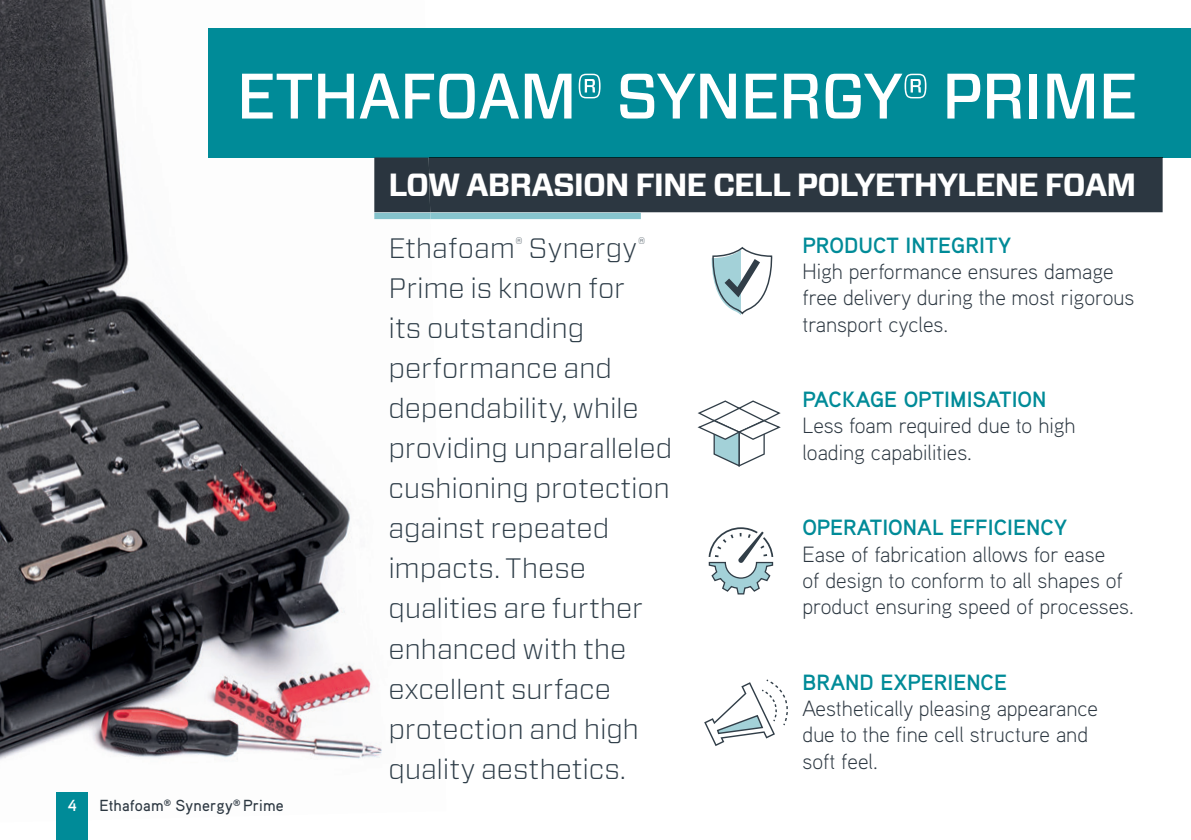
<style>
.page{position:relative;width:1191px;height:840px;background:#fff}
.page>*{position:absolute;margin:0;border:0;box-sizing:border-box;transform-origin:0 0}
.t1{font:500 64px "Forza";letter-spacing:-.01em;color:#fff}
.t2{font:700 32px "Forza";letter-spacing:-.03em;color:#fff}
.t3{font:300 28px/40px "Forza";letter-spacing:-.01em;color:#2e3d48}
.t4{font:300 22px/26.4px "Aaux Pro OT";color:#2c3741}
.t5{font:700 22px "Aaux Pro OT";color:#008b98}
.t6{font:500 16px "Aaux Pro OT";letter-spacing:.01em;color:#2c3741}
.t7{font:700 16px "Aaux Pro OT";color:#fff}
</style>
<div class="page">
<img style="left:0;top:0;width:446px;height:821px">
<div style="left:208px;top:28px;width:983px;height:129px;background:#008b98"></div>
<div style="left:430px;top:157px;width:732px;height:55px;background:#2c3741"></div>
<img style="left:374px;top:157px;width:56px;height:62px">
<div style="left:430px;top:213px;width:211px;height:6px;background:#87c5ce"></div>
<svg style="left:697px;top:400px;width:84px;height:67px"></svg>
<svg style="left:704px;top:679px;width:84px;height:66px"></svg>
<svg style="left:708px;top:527px;width:66px;height:68px"></svg>
<svg style="left:711px;top:248px;width:62px;height:67px"></svg>
<div style="left:57px;top:791px;width:31px;height:48px;background:#008b98"></div>
<p class="t7" style="left:68px;top:794px;width:11px">4</p>
<h1 class="t1" style="left:237px;top:54px;width:902px">ETHAFOAM® SYNERGY® PRIME</h1>
<h2 class="t2" style="left:388px;top:163px;width:749px">LOW ABRASION FINE CELL POLYETHYLENE FOAM</h2>
<p class="t6" style="left:99px;top:794px;width:186px">Ethafoam<sup>®</sup> Synergy<sup>®</sup> Prime</p>
<p class="t3" style="left:388px;top:227px;width:285px">Ethafoam<sup>®</sup> Synergy<sup>®<br></sup>Prime is known for<br>its outstanding performance and dependability, while providing unparalleled cushioning protection against repeated impacts. These qualities are further enhanced with the excellent surface protection and high quality aesthetics.</p>
<p class="t5" style="left:802px;top:231px;width:210px">PRODUCT INTEGRITY</p>
<p class="t4" style="left:802px;top:257px;width:333px">High performance ensures damage free delivery during the most rigorous transport cycles.</p>
<p class="t5" style="left:802px;top:385px;width:246px">PACKAGE OPTIMISATION</p>
<p class="t4" style="left:802px;top:411px;width:275px">Less foam required due to high loading capabilities.</p>
<p class="t5" style="left:802px;top:513px;width:267px">OPERATIONAL EFFICIENCY</p>
<p class="t4" style="left:802px;top:539px;width:333px">Ease of fabrication allows for ease<br>of design to conform to all shapes of product ensuring speed of processes.</p>
<p class="t5" style="left:802px;top:667px;width:206px">BRAND EXPERIENCE</p>
<p class="t4" style="left:802px;top:694px;width:297px">Aesthetically pleasing appearance due to the fine cell structure and soft feel.</p>
</div>
